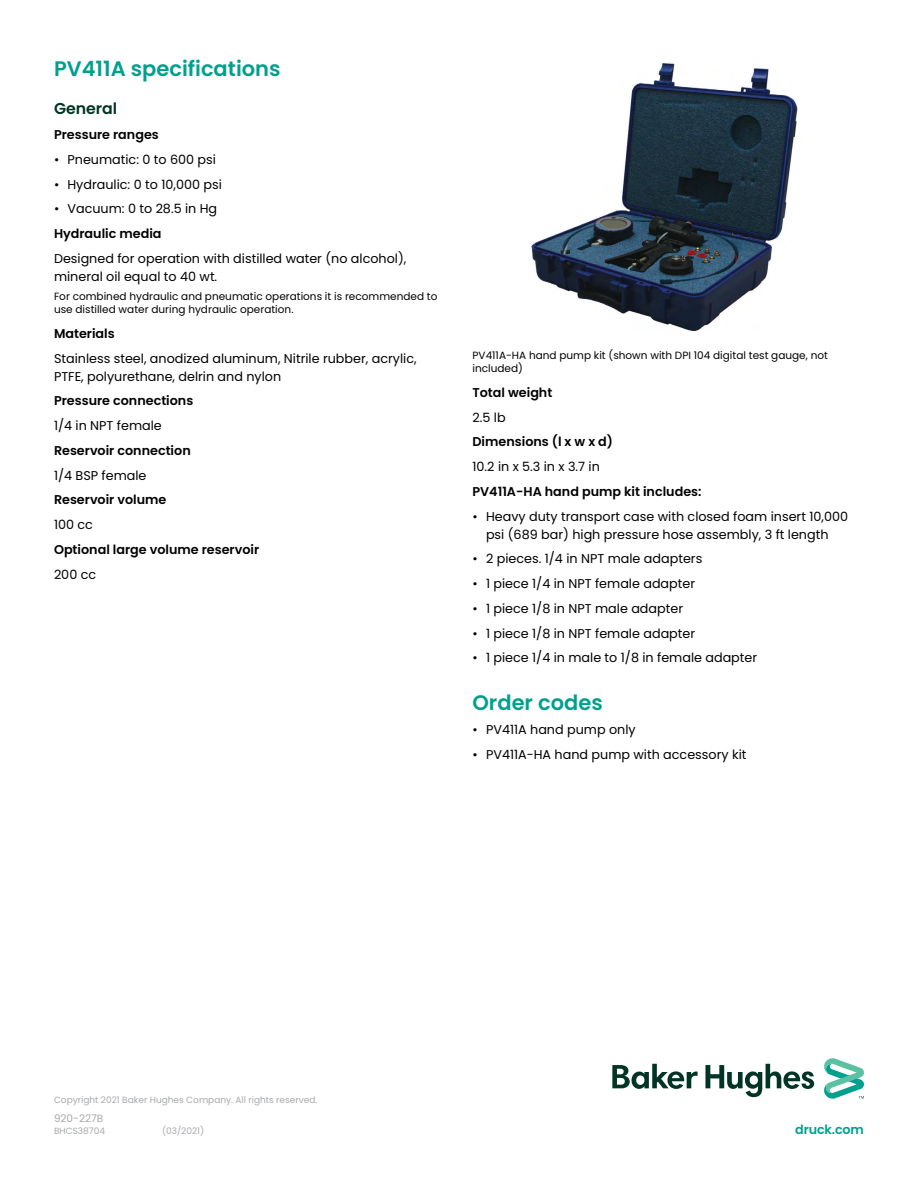
<style>
.page{position:relative;width:918px;height:1188px;background:#fff}
.page>*{position:absolute;margin:0;border:0;box-sizing:border-box;transform-origin:0 0}
.t1{font:600 21px "Poppins";color:#00a08e}
.t2{font:600 15.75px "Poppins";color:#003525}
.t3{font:12.75px/18px "Poppins";color:#000}
.t4{font:600 12.75px "Poppins";color:#000}
.t5{font:600 12.75px "Poppins";letter-spacing:-.01em;color:#00a08e}
.t6{font:10.5px/12.8px "Poppins";color:#000}
.t7{font:10.5px "Poppins";color:#a7a9ac}
.t8{font:9px "Poppins";color:#a7a9ac}
</style>
<div class="page">
<img style="left:531px;top:62px;width:267px;height:269px">
<svg style="left:612px;top:1058px;width:252px;height:41px"></svg>
<h1 class="t1" style="left:54px;top:57px;width:228px">PV411A specifications</h1>
<p class="t2" style="left:54px;top:100px;width:65px">General</p>
<p class="t4" style="left:54px;top:127px;width:106px">Pressure ranges</p>
<p class="t3" style="left:54px;top:150px;width:164px">• Pneumatic: 0 to 600 psi</p>
<p class="t3" style="left:54px;top:175px;width:169px">• Hydraulic: 0 to 10,000 psi</p>
<p class="t3" style="left:54px;top:200px;width:165px">• Vacuum: 0 to 28.5 in Hg</p>
<p class="t4" style="left:54px;top:226px;width:109px">Hydraulic media</p>
<p class="t3" style="left:54px;top:249px;width:354px">Designed for operation with distilled water (no alcohol), mineral oil equal to 40 wt.</p>
<p class="t6" style="left:54px;top:290px;width:385px">For combined hydraulic and pneumatic operations it is recommended to use distilled water during hydraulic operation.</p>
<p class="t4" style="left:54px;top:326px;width:62px">Materials</p>
<p class="t3" style="left:54px;top:349px;width:364px">Stainless steel, anodized aluminum, Nitrile rubber, acrylic,<br>PTFE, polyurethane, delrin and nylon</p>
<p class="t4" style="left:54px;top:393px;width:141px">Pressure connections</p>
<p class="t3" style="left:54px;top:417px;width:109px">1/4 in NPT female</p>
<p class="t4" style="left:54px;top:443px;width:138px">Reservoir connection</p>
<p class="t3" style="left:54px;top:466px;width:94px">1/4 BSP female</p>
<p class="t4" style="left:54px;top:492px;width:114px">Reservoir volume</p>
<p class="t3" style="left:54px;top:516px;width:40px">100 cc</p>
<p class="t4" style="left:54px;top:542px;width:207px">Optional large volume reservoir</p>
<p class="t3" style="left:54px;top:565px;width:44px">200 cc</p>
<p class="t6" style="left:472px;top:349px;width:357px">PV411A-HA hand pump kit (shown with DPI 104 digital test gauge, not included)</p>
<p class="t4" style="left:472px;top:385px;width:81px">Total weight</p>
<p class="t3" style="left:472px;top:408px;width:35px">2.5 lb</p>
<p class="t4" style="left:472px;top:435px;width:142px">Dimensions (l x w x d)</p>
<p class="t3" style="left:472px;top:458px;width:129px">10.2 in x 5.3 in x 3.7 in</p>
<p class="t4" style="left:472px;top:484px;width:231px">PV411A-HA hand pump kit includes:</p>
<p class="t3" style="left:472px;top:507px;width:377px;text-align:center">• Heavy duty transport case with closed foam insert 10,000 psi (689 bar) high pressure hose assembly, 3 ft length</p>
<p class="t3" style="left:472px;top:550px;width:231px">• 2 pieces. 1/4 in NPT male adapters</p>
<p class="t3" style="left:472px;top:575px;width:224px">• 1 piece 1/4 in NPT female adapter</p>
<p class="t3" style="left:472px;top:599px;width:212px">• 1 piece 1/8 in NPT male adapter</p>
<p class="t3" style="left:472px;top:624px;width:224px">• 1 piece 1/8 in NPT female adapter</p>
<p class="t3" style="left:472px;top:649px;width:286px">• 1 piece 1/4 in male to 1/8 in female adapter</p>
<h1 class="t1" style="left:472px;top:690px;width:132px">Order codes</h1>
<p class="t3" style="left:472px;top:721px;width:165px">• PV411A hand pump only</p>
<p class="t3" style="left:472px;top:746px;width:275px">• PV411A-HA hand pump with accessory kit</p>
<p class="t8" style="left:54px;top:1094px;width:265px">Copyright 2021 Baker Hughes Company. All rights reserved.</p>
<p class="t7" style="left:54px;top:1112px;width:51px">920-227B</p>
<p class="t8" style="left:54px;top:1126px;width:53px">BHCS38704</p>
<p class="t8" style="left:162px;top:1126px;width:44px">(03/2021)</p>
<p class="t5" style="left:795px;top:1122px;width:70px">druck.com</p>
</div>
